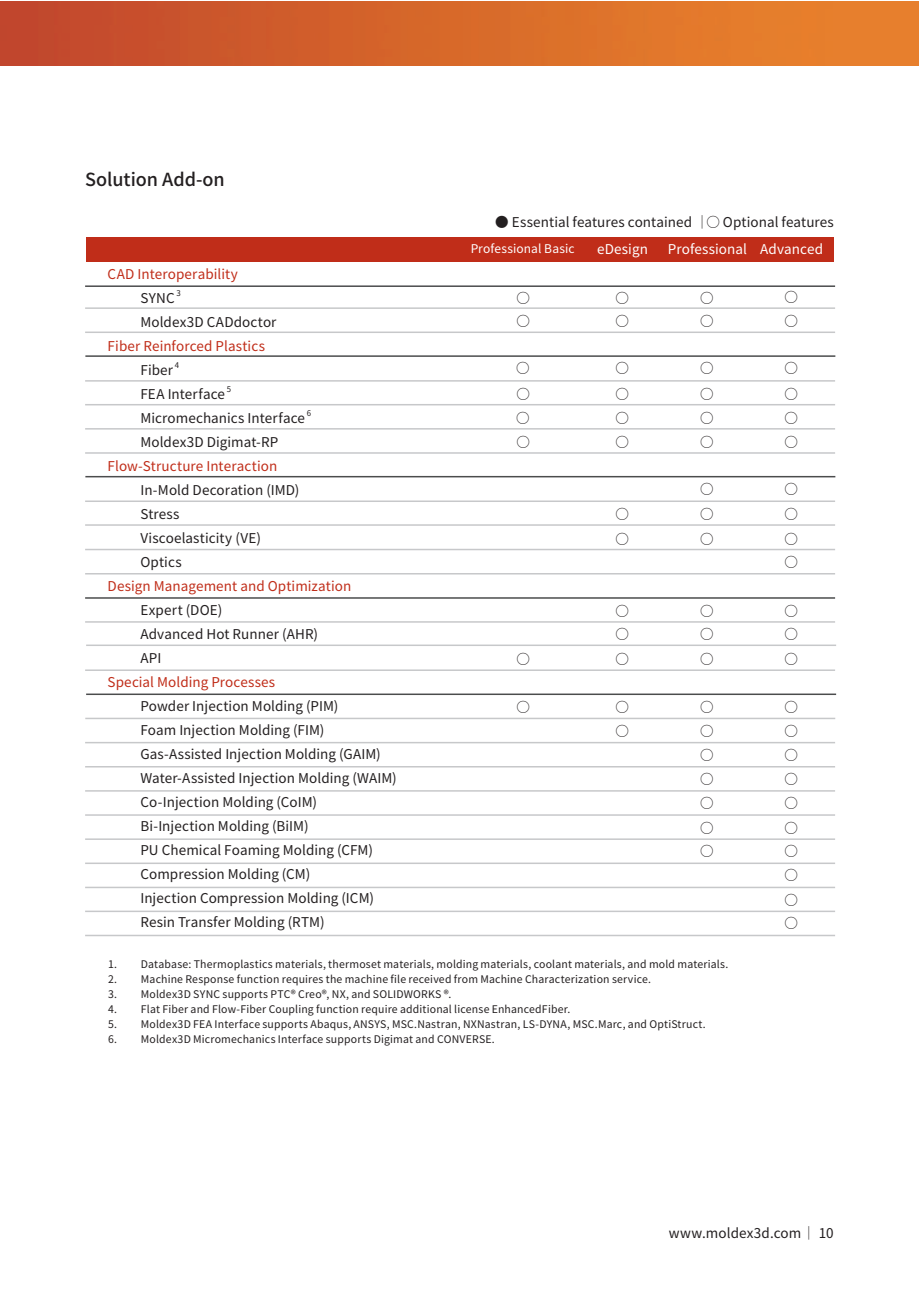
<style>
.page{position:relative;width:920px;height:1291px;background:#fff}
.page>*{position:absolute;margin:0;border:0;box-sizing:border-box;transform-origin:0 0}
.t1{font:500 18px "Noto Sans CJ Ktc";color:#231f20}
.t2{font:13.5px/24px "Noto Sans CJ Ktc";letter-spacing:.005em;color:#231f20}
.t3{font:13.5px "Noto Sans CJ Ktc";letter-spacing:.005em;color:#c02d19}
.t4{font:13.5px "Noto Sans CJ Ktc";letter-spacing:.005em;color:#fff}
.t5{font:12px "Noto Sans CJ Ktc";letter-spacing:.01em;color:#fff}
.t6{font:10.5px "Noto Sans CJ Ktc";letter-spacing:.015em;color:#231f20}
.t7{font:7.8px "Noto Sans CJ Ktc";color:#231f20}
</style>
<div class="page">
<img style="left:0;top:1px;width:918px;height:64px">
<div style="left:86px;top:237px;width:748px;height:25px;background:#c02d19"></div>
<hr style="left:85px;top:307px;width:750px;height:2px;background:#c7c8ca">
<hr style="left:85px;top:500px;width:750px;height:2px;background:#c7c8ca">
<hr style="left:85px;top:404px;width:750px;height:1px;background:#c7c8ca">
<hr style="left:85px;top:573px;width:750px;height:1px;background:#c7c8ca">
<hr style="left:85px;top:766px;width:750px;height:1px;background:#c7c8ca">
<hr style="left:85px;top:380px;width:750px;height:2px;background:#c7c8ca">
<hr style="left:85px;top:549px;width:750px;height:1px;background:#c7c8ca">
<hr style="left:86px;top:693px;width:750px;height:2px;background:#4b4c4d">
<hr style="left:85px;top:452px;width:750px;height:2px;background:#c7c8ca">
<hr style="left:85px;top:814px;width:750px;height:2px;background:#c7c8ca">
<hr style="left:85px;top:935px;width:750px;height:1px;background:#c7c8ca">
<hr style="left:85px;top:862px;width:750px;height:2px;background:#c7c8ca">
<hr style="left:85px;top:332px;width:750px;height:1px;background:#c7c8ca">
<hr style="left:85px;top:285px;width:750px;height:2px;background:#4b4c4d">
<hr style="left:85px;top:476px;width:750px;height:1px;background:#4b4c4d">
<hr style="left:85px;top:718px;width:750px;height:1px;background:#c7c8ca">
<hr style="left:85px;top:428px;width:750px;height:2px;background:#c7c8ca">
<hr style="left:85px;top:621px;width:750px;height:2px;background:#c7c8ca">
<hr style="left:85px;top:790px;width:750px;height:2px;background:#c7c8ca">
<hr style="left:85px;top:911px;width:750px;height:1px;background:#c7c8ca">
<hr style="left:85px;top:355px;width:750px;height:2px;background:#4b4c4d">
<hr style="left:85px;top:597px;width:750px;height:2px;background:#4b4c4d">
<hr style="left:85px;top:742px;width:750px;height:1px;background:#c7c8ca">
<hr style="left:85px;top:524px;width:750px;height:2px;background:#c7c8ca">
<hr style="left:85px;top:669px;width:750px;height:2px;background:#c7c8ca">
<hr style="left:85px;top:838px;width:750px;height:2px;background:#c7c8ca">
<hr style="left:85px;top:887px;width:750px;height:1px;background:#c7c8ca">
<hr style="left:86px;top:645px;width:750px;height:1px;background:#c7c8ca">
<h1 class="t1" style="left:85px;top:169px;width:141px">Solution Add-on</h1>
<p class="t3" style="left:108px;top:266px;width:132px">CAD Interoperability</p>
<p class="t2" style="left:140px;top:286px;width:36px">SYNC</p>
<p class="t7" style="left:176px;top:289px;width:6px">3</p>
<p class="t2" style="left:140px;top:310px;width:138px">Moldex3D CADdoctor</p>
<p class="t3" style="left:108px;top:338px;width:159px">Fiber Reinforced Plastics</p>
<p class="t2" style="left:140px;top:358px;width:34px">Fiber</p>
<p class="t7" style="left:175px;top:361px;width:6px">4</p>
<p class="t2" style="left:140px;top:382px;width:86px">FEA Interface</p>
<p class="t7" style="left:227px;top:385px;width:6px">5</p>
<p class="t2" style="left:140px;top:406px;width:166px">Micromechanics Interface</p>
<p class="t7" style="left:307px;top:409px;width:6px">6</p>
<p class="t2" style="left:140px;top:430px;width:139px">Moldex3D Digimat-RP</p>
<p class="t3" style="left:108px;top:458px;width:171px">Flow-Structure Interaction</p>
<p class="t2" style="left:140px;top:478px;width:160px">In-Mold Decoration (IMD)<br>Stress<br>Viscoelasticity (VE)<br>Optics</p>
<p class="t3" style="left:108px;top:578px;width:245px">Design Management and Optimization</p>
<p class="t2" style="left:140px;top:598px;width:179px">Expert (DOE)<br>Advanced Hot Runner (AHR)<br>API</p>
<p class="t3" style="left:108px;top:674px;width:169px">Special Molding Processes</p>
<p class="t2" style="left:140px;top:694px;width:258px">Powder Injection Molding (PIM)<br>Foam Injection Molding (FIM)<br>Gas-Assisted Injection Molding (GAIM)<br>Water-Assisted Injection Molding (WAIM)<br>Co-Injection Molding (CoIM)<br>Bi-Injection Molding (BiIM)<br>PU Chemical Foaming Molding (CFM)<br>Compression Molding (CM)<br>Injection Compression Molding (ICM)<br>Resin Transfer Molding (RTM)</p>
<p class="t2" style="left:495px;top:210px;width:340px">● Essential features contained │○ Optional features</p>
<p class="t5" style="left:471px;top:242px;width:105px">Professional Basic</p>
<p class="t4" style="left:597px;top:241px;width:52px">eDesign</p>
<p class="t4" style="left:668px;top:241px;width:157px">Professional Advanced</p>
<p class="t2" style="left:516px;top:286px;width:15px">○</p>
<p class="t2" style="left:784px;top:286px;width:15px">○</p>
<p class="t2" style="left:700px;top:286px;width:15px">○</p>
<p class="t2" style="left:615px;top:286px;width:15px">○</p>
<p class="t2" style="left:516px;top:309px;width:15px">○</p>
<p class="t2" style="left:516px;top:357px;width:15px">○</p>
<p class="t2" style="left:516px;top:407px;width:15px">○</p>
<p class="t2" style="left:516px;top:382px;width:15px">○</p>
<p class="t2" style="left:516px;top:430px;width:15px">○</p>
<p class="t2" style="left:615px;top:309px;width:15px">○</p>
<p class="t2" style="left:615px;top:356px;width:15px;line-height:25.7px">○ ○</p>
<p class="t2" style="left:615px;top:430px;width:15px">○</p>
<p class="t2" style="left:615px;top:407px;width:15px">○</p>
<p class="t2" style="left:700px;top:309px;width:15px">○</p>
<p class="t2" style="left:700px;top:356px;width:15px;line-height:25.7px">○ ○</p>
<p class="t2" style="left:700px;top:430px;width:15px">○</p>
<p class="t2" style="left:700px;top:477px;width:15px">○</p>
<p class="t2" style="left:700px;top:407px;width:15px">○</p>
<p class="t2" style="left:784px;top:309px;width:15px">○</p>
<p class="t2" style="left:784px;top:356px;width:15px;line-height:25.7px">○ ○</p>
<p class="t2" style="left:784px;top:430px;width:15px">○</p>
<p class="t2" style="left:784px;top:477px;width:15px">○</p>
<p class="t2" style="left:784px;top:407px;width:15px">○</p>
<p class="t2" style="left:615px;top:501px;width:15px;line-height:25.2px">○ ○</p>
<p class="t2" style="left:700px;top:501px;width:15px;line-height:25.2px">○ ○</p>
<p class="t2" style="left:784px;top:502px;width:15px">○</p>
<p class="t2" style="left:784px;top:527px;width:15px">○</p>
<p class="t2" style="left:615px;top:600px;width:15px;line-height:23px">○ ○</p>
<p class="t2" style="left:700px;top:599px;width:15px">○</p>
<p class="t2" style="left:700px;top:622px;width:15px">○</p>
<p class="t2" style="left:784px;top:550px;width:15px">○</p>
<p class="t2" style="left:784px;top:599px;width:15px">○</p>
<p class="t2" style="left:784px;top:622px;width:15px">○</p>
<p class="t2" style="left:516px;top:647px;width:15px">○</p>
<p class="t2" style="left:615px;top:647px;width:15px">○</p>
<p class="t2" style="left:700px;top:647px;width:15px">○</p>
<p class="t2" style="left:784px;top:647px;width:15px">○</p>
<p class="t2" style="left:516px;top:695px;width:15px">○</p>
<p class="t2" style="left:615px;top:695px;width:15px">○</p>
<p class="t2" style="left:700px;top:695px;width:15px">○</p>
<p class="t2" style="left:784px;top:695px;width:15px">○</p>
<p class="t2" style="left:615px;top:719px;width:15px">○</p>
<p class="t2" style="left:700px;top:719px;width:15px">○</p>
<p class="t2" style="left:700px;top:767px;width:15px">○</p>
<p class="t2" style="left:700px;top:744px;width:15px">○</p>
<p class="t2" style="left:784px;top:719px;width:15px">○</p>
<p class="t2" style="left:784px;top:744px;width:15px">○</p>
<p class="t2" style="left:784px;top:767px;width:15px">○</p>
<p class="t2" style="left:700px;top:791px;width:15px">○</p>
<p class="t2" style="left:784px;top:791px;width:15px">○</p>
<p class="t2" style="left:700px;top:816px;width:15px;line-height:23.4px">○ ○</p>
<p class="t2" style="left:784px;top:816px;width:15px;line-height:23.4px">○ ○</p>
<p class="t2" style="left:784px;top:864px;width:15px">○</p>
<p class="t2" style="left:784px;top:888px;width:15px">○ ○</p>
<p class="t6" style="left:108px;top:958px;width:621px">1. Database: Thermoplastics materials, thermoset materials, molding materials, coolant materials, and mold materials.</p>
<p class="t6" style="left:108px;top:973px;width:544px">2. Machine Response function requires the machine file received from Machine Characterization service.</p>
<p class="t6" style="left:108px;top:988px;width:345px">3. Moldex3D SYNC supports PTC® Creo®, NX, and SOLIDWORKS ®.</p>
<p class="t6" style="left:108px;top:1003px;width:464px">4. Flat Fiber and Flow-Fiber Coupling function require additional license EnhancedFiber.</p>
<p class="t6" style="left:108px;top:1018px;width:599px">5. Moldex3D FEA Interface supports Abaqus, ANSYS, MSC.Nastran, NXNastran, LS-DYNA, MSC.Marc, and OptiStruct.</p>
<p class="t6" style="left:108px;top:1033px;width:388px">6. Moldex3D Micromechanics Interface supports Digimat and CONVERSE.</p>
<p class="t2" style="left:669px;top:1221px;width:166px">www.moldex3d.com│ 10</p>
</div>
